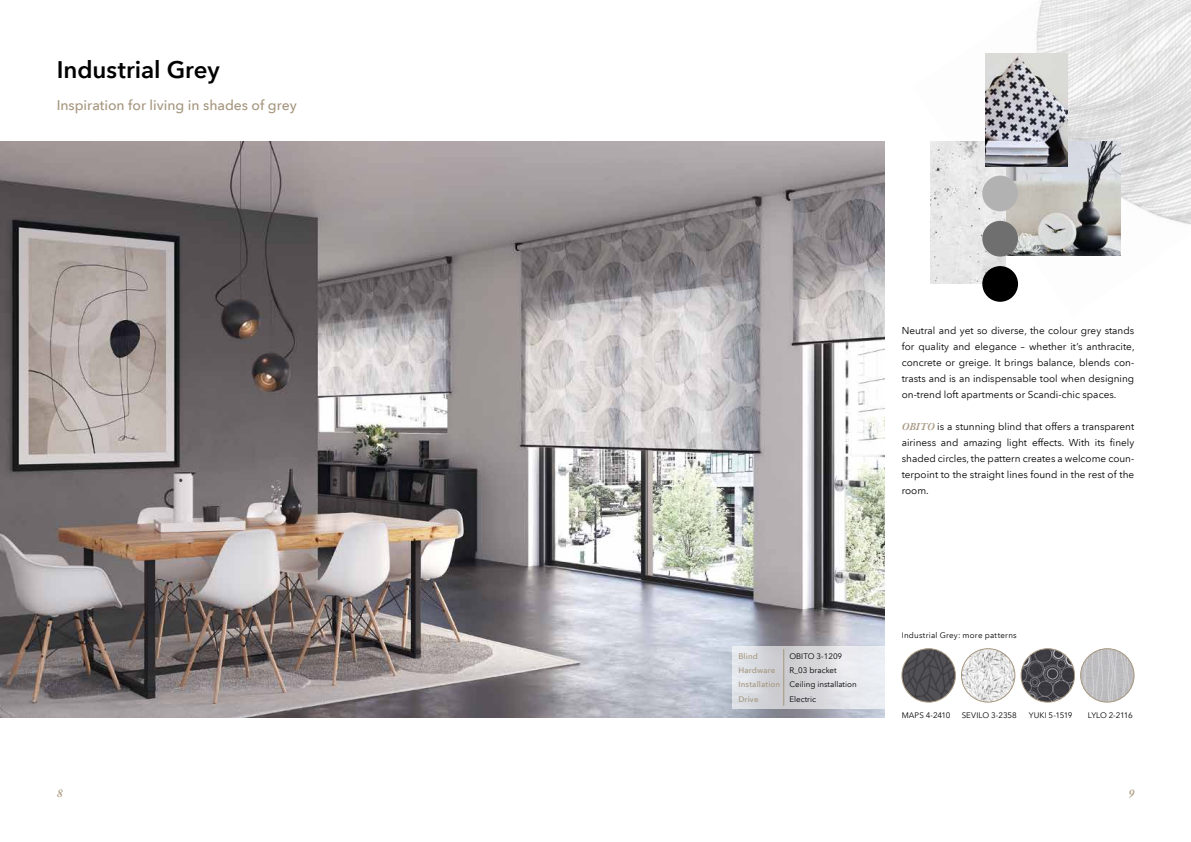
<style>
.page{position:relative;width:1191px;height:842px;background:#fff}
.page>*{position:absolute;margin:0;border:0;box-sizing:border-box;transform-origin:0 0}
.t1{font:600 24px "Avenir Next LT Com";color:#000}
.t2{font:500 14px "Avenir Next LT Com";letter-spacing:-.005em;color:#a5967e}
.t3{font:italic 600 12px "Garamond Premr Pro";color:#ad9d84}
.t4{font:10px/16px "Avenir Next LT Com";color:#000;text-align:justify}
.t5{font:8px/14.2px "Avenir Next LT Com";color:#000}
.t6{font:8px "Avenir Next LT Com";letter-spacing:.025em;color:#000}
.t7{font:500 8px "Avenir Next LT Com";letter-spacing:.015em;color:#a5967e}
.t8{font:8px "Avenir Next LT Com";letter-spacing:-.025em;color:#000}
.t9{font:8px "Avenir Next LT Com";letter-spacing:-.045em;color:#000}
.s1{font-family:"Garamond Premr Pro";font-weight:600;font-style:italic;font-size:11px;color:#a5967e}
.s2{font-weight:500;color:#a5967e}
</style>
<div class="page">
<img style="left:0;top:142px;width:884px;height:576px">
<img style="left:930px;top:0;width:261px;height:302px">
<svg style="left:732px;top:646px;width:153px;height:62px;background:#dcdde1"></svg>
<svg style="left:783px;top:649px;width:1px;height:57px"></svg>
<img style="left:1005px;top:141px;width:115px;height:115px">
<img style="left:931px;top:142px;width:74px;height:141px">
<img style="left:985px;top:54px;width:83px;height:112px">
<img style="left:902px;top:649px;width:53px;height:53px;border-radius:27px">
<div style="left:901px;top:648px;width:54px;height:54px;border:1px solid #a5967e;border-radius:50%"></div>
<img style="left:1080px;top:649px;width:54px;height:53px;border-radius:27px">
<div style="left:1080px;top:648px;width:54px;height:54px;border:1px solid #a5967e;border-radius:50%"></div>
<img style="left:961px;top:649px;width:53px;height:53px;border-radius:27px">
<div style="left:961px;top:648px;width:54px;height:54px;border:1px solid #a5967e;border-radius:50%"></div>
<div style="left:982px;top:176px;width:36px;height:35px;background:#b3b2b2;border-radius:50%"></div>
<div style="left:982px;top:221px;width:36px;height:36px;background:#706f6f;border-radius:50%"></div>
<div style="left:982px;top:266px;width:36px;height:36px;background:#000;border-radius:50%"></div>
<img style="left:1021px;top:649px;width:53px;height:53px;border-radius:27px">
<div style="left:1021px;top:648px;width:53px;height:54px;border:1px solid #a5967e;border-radius:50%"></div>
<h1 class="t1" style="left:57px;top:55px;width:164px">Industrial Grey</h1>
<h2 class="t2" style="left:57px;top:96px;width:241px">Inspiration for living in shades of grey</h2>
<p class="t4" style="left:901px;top:322px;width:234px">Neutral and yet so diverse, the colour grey stands for quality and elegance – whether it’s anthracite, concrete or greige. It brings balance, blends con&shy;trasts and is an indispensable tool when designing on-trend loft apartments or Scandi-chic spaces.</p>
<p class="t4" style="left:901px;top:418px;width:234px"><span class="s1">OBITO</span> is a stunning blind that offers a transparent airiness and amazing light effects. With its finely shaded circles, the pattern creates a welcome coun&shy;terpoint to the straight lines found in the rest of the room.</p>
<p class="t7" style="left:738px;top:651px;width:21px">Blind</p>
<p class="t5" style="left:789px;top:649px;width:54px">OBITO 3-1209</p>
<p class="t7" style="left:738px;top:666px;width:39px">Hardware</p>
<p class="t5" style="left:738px;top:663px;width:120px;text-indent:51px">R_03 bracket<br><span class="s2">Installation</span> Ceiling installation<br><span class="s2">Drive</span></p>
<p class="t5" style="left:789px;top:692px;width:28px">Electric</p>
<p class="t6" style="left:901px;top:630px;width:116px">Industrial Grey: more patterns</p>
<p class="t5" style="left:901px;top:708px;width:50px">MAPS 4-2410</p>
<p class="t5" style="left:961px;top:708px;width:57px">SEVILO 3-2358</p>
<p class="t8" style="left:1028px;top:710px;width:45px">YUKI 5-1519</p>
<p class="t9" style="left:1087px;top:710px;width:46px">LYLO 2-2116</p>
<p class="t3" style="left:57px;top:786px;width:7px">8</p>
<p class="t3" style="left:1128px;top:786px;width:7px">9</p>
</div>
